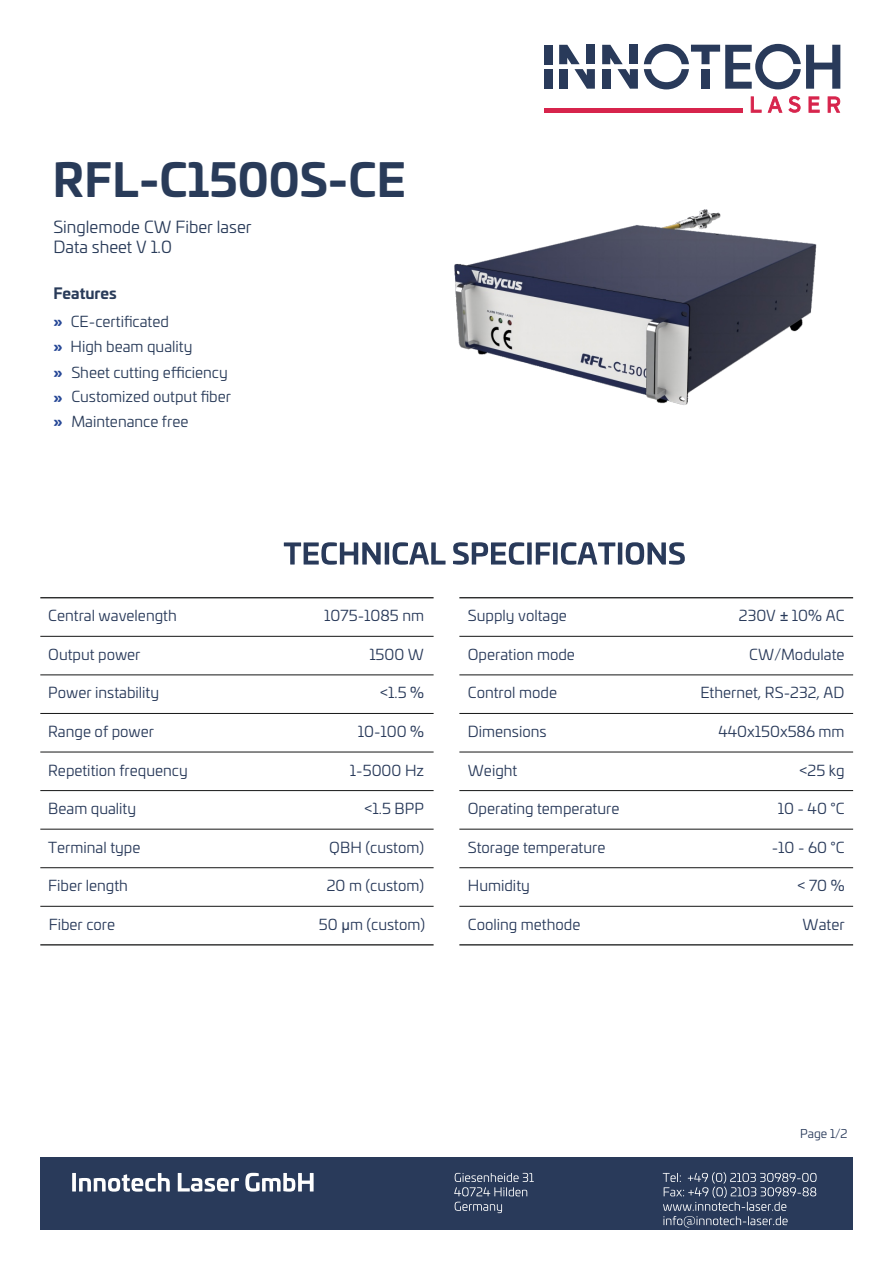
<style>
.page{position:relative;width:893px;height:1263px;background:#fff}
.page>*{position:absolute;margin:0;border:0;box-sizing:border-box;transform-origin:0 0}
.t1{font:700 45px "Univia Pro";color:#293b59}
.t2{font:16.5px/19.8px "Univia Pro";color:#293b59}
.t3{font:15px "Univia Pro";color:#293a5a}
.t4{font:15px/25px "Univia Pro";color:#293b59}
.t5{font:12px "Univia Pro";color:#293a5a}
.s1{font-weight:700}
.s2{font-weight:700;color:#264796}
.s3{font-family:"Arial"}
</style>
<div class="page">
<div style="left:40px;top:1157px;width:812px;height:73px;background:#293a5a"></div>
<svg style="left:72px;top:1173px;width:242px;height:18px"></svg>
<svg style="left:454px;top:1173px;width:80px;height:23px"></svg>
<svg style="left:455px;top:1202px;width:47px;height:11px"></svg>
<svg style="left:663px;top:1172px;width:154px;height:55px"></svg>
<div style="left:544px;top:45px;width:8px;height:19px;background:#293a5a"></div>
<div style="left:544px;top:69px;width:8px;height:20px;background:#293a5a"></div>
<svg style="left:559px;top:45px;width:36px;height:25px"></svg>
<svg style="left:602px;top:45px;width:36px;height:25px"></svg>
<div style="left:602px;top:69px;width:8px;height:20px;background:#293a5a"></div>
<svg style="left:644px;top:44px;width:196px;height:26px"></svg>
<svg style="left:284px;top:542px;width:401px;height:23px"></svg>
<hr style="left:40px;top:944px;width:394px;height:1px;background:#151616">
<hr style="left:40px;top:906px;width:394px;height:1px;background:#151616">
<hr style="left:40px;top:867px;width:394px;height:1px;background:#151616">
<hr style="left:40px;top:829px;width:394px;height:1px;background:#151616">
<hr style="left:40px;top:790px;width:394px;height:1px;background:#151616">
<hr style="left:40px;top:752px;width:394px;height:1px;background:#151616">
<hr style="left:40px;top:713px;width:394px;height:1px;background:#151616">
<hr style="left:40px;top:675px;width:394px;height:1px;background:#151616">
<hr style="left:40px;top:636px;width:394px;height:1px;background:#151616">
<hr style="left:40px;top:597px;width:394px;height:1px;background:#151616">
<hr style="left:459px;top:944px;width:394px;height:1px;background:#151616">
<hr style="left:459px;top:906px;width:394px;height:1px;background:#151616">
<hr style="left:459px;top:867px;width:394px;height:1px;background:#151616">
<hr style="left:459px;top:829px;width:394px;height:1px;background:#151616">
<hr style="left:459px;top:790px;width:394px;height:1px;background:#151616">
<hr style="left:459px;top:752px;width:394px;height:1px;background:#151616">
<hr style="left:459px;top:713px;width:394px;height:1px;background:#151616">
<hr style="left:459px;top:675px;width:394px;height:1px;background:#151616">
<hr style="left:459px;top:636px;width:394px;height:1px;background:#151616">
<hr style="left:459px;top:597px;width:394px;height:1px;background:#151616">
<img style="left:454px;top:70px;width:387px;height:335px">
<h1 class="t1" style="left:53px;top:161px;width:355px">RFL-C1500S-CE</h1>
<p class="t2" style="left:53px;top:218px;width:200px">Singlemode CW Fiber laser<br>Data sheet V 1.0</p>
<p class="t4" style="left:54px;top:281px;width:117px;line-height:27.9px"><span class="s1">Features<br></span><span class="s2">»</span> CE-certificated</p>
<p class="t4" style="left:54px;top:335px;width:179px"><span class="s2">»</span> High beam quality<br><span class="s2">»</span> Sheet cutting efficiency <span class="s2">»</span> Customized output fiber <span class="s2">»</span> Maintenance free</p>
<p class="t3" style="left:48px;top:609px;width:130px">Central wavelength</p>
<p class="t3" style="left:324px;top:609px;width:101px">1075-1085 nm</p>
<p class="t3" style="left:48px;top:648px;width:94px">Output power</p>
<p class="t3" style="left:369px;top:648px;width:56px">1500 W</p>
<p class="t3" style="left:48px;top:686px;width:112px">Power instability</p>
<p class="t3" style="left:380px;top:686px;width:45px">&lt;1.5 %</p>
<p class="t3" style="left:48px;top:725px;width:107px">Range of power</p>
<p class="t3" style="left:358px;top:725px;width:68px">10-100 %</p>
<p class="t3" style="left:48px;top:763px;width:141px">Repetition frequency</p>
<p class="t3" style="left:350px;top:763px;width:76px">1-5000 Hz</p>
<p class="t3" style="left:48px;top:802px;width:89px">Beam quality</p>
<p class="t3" style="left:364px;top:802px;width:61px">&lt;1.5 BPP</p>
<p class="t3" style="left:48px;top:841px;width:94px">Terminal type</p>
<p class="t3" style="left:329px;top:841px;width:96px">QBH (custom)</p>
<p class="t3" style="left:48px;top:879px;width:81px">Fiber length</p>
<p class="t3" style="left:327px;top:879px;width:99px">20 m (custom)</p>
<p class="t3" style="left:49px;top:918px;width:68px">Fiber core</p>
<p class="t3" style="left:319px;top:918px;width:108px">50 <span class="s3">µ</span>m (custom)</p>
<p class="t3" style="left:468px;top:609px;width:101px">Supply voltage</p>
<p class="t3" style="left:739px;top:609px;width:107px">230V <span class="s3">±</span> 10% AC</p>
<p class="t3" style="left:468px;top:648px;width:109px">Operation mode</p>
<p class="t3" style="left:749px;top:648px;width:97px">CW/Modulate</p>
<p class="t3" style="left:468px;top:686px;width:91px">Control mode</p>
<p class="t3" style="left:700px;top:686px;width:146px">Ethernet, RS-232, AD</p>
<p class="t3" style="left:468px;top:725px;width:80px">Dimensions</p>
<p class="t3" style="left:718px;top:725px;width:128px">440x150x586 mm</p>
<p class="t3" style="left:468px;top:763px;width:51px">Weight</p>
<p class="t3" style="left:799px;top:763px;width:47px">&lt;25 kg</p>
<p class="t3" style="left:468px;top:802px;width:153px">Operating temperature</p>
<p class="t3" style="left:778px;top:802px;width:68px">10 - 40 °C</p>
<p class="t3" style="left:468px;top:841px;width:139px">Storage temperature</p>
<p class="t3" style="left:772px;top:841px;width:74px">-10 - 60 °C</p>
<p class="t3" style="left:468px;top:879px;width:63px">Humidity</p>
<p class="t3" style="left:797px;top:879px;width:49px">&lt; 70 %</p>
<p class="t3" style="left:468px;top:918px;width:114px">Cooling methode</p>
<p class="t3" style="left:803px;top:918px;width:44px">Water</p>
<p class="t5" style="left:800px;top:1128px;width:49px">Page 1/2</p>
</div>
